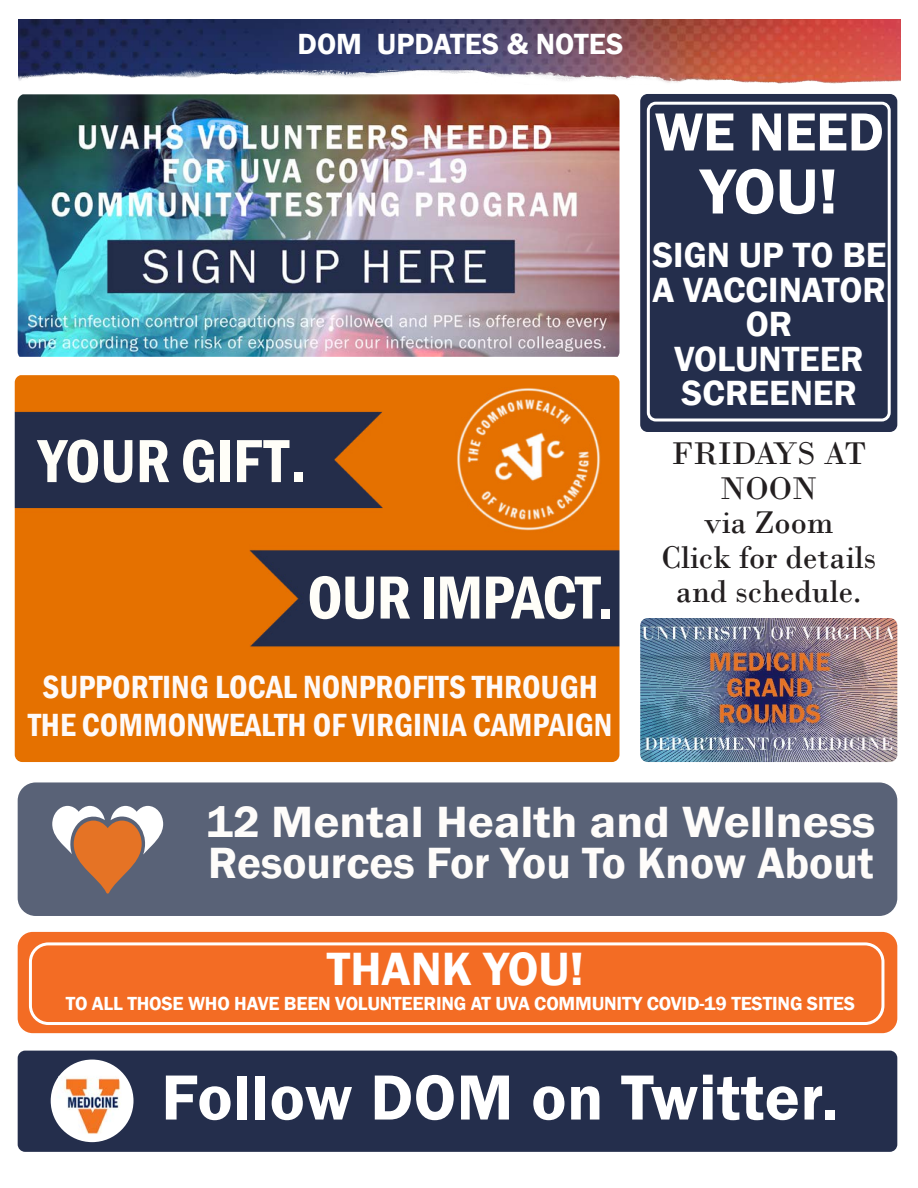
<style>
.page{position:relative;width:918px;height:1188px;background:#fff}
.page>*{position:absolute;margin:0;border:0;box-sizing:border-box;transform-origin:0 0}
.t1{font:600 66px "Franklin Gothic";letter-spacing:.01em;color:#fff}
.t2{font:600 condensed 63px "Franklin Gothic";letter-spacing:-.02em;color:#fffef8}
.t3{font:600 55.5px "Franklin Gothic";color:#fff}
.t4{font:600 48px "Franklin Gothic";color:#fff}
.t5{font:600 45px "Franklin Gothic";color:#fefcfa}
.t6{font:600 36px/34.5px "Franklin Gothic";color:#fff;text-align:center}
.t7{font:600 condensed 33px/37.5px "Franklin Gothic";color:#fefaf9;text-align:center}
.t8{font:33px/34.5px "Bodoni";color:#231f20;text-align:center}
.t9{font:600 30px "Franklin Gothic";color:#fff}
.t10{font:600 19.5px "Franklin Gothic";letter-spacing:-.01em;color:#fff}
</style>
<div class="page">
<img style="left:18px;top:19px;width:882px;height:65px">
<div style="left:640px;top:94px;width:257px;height:338px;background:#242e4c;border-radius:8px"></div>
<div style="left:647px;top:102px;width:244px;height:320px;border:3px solid #fff;border-radius:8px"></div>
<img style="left:640px;top:618px;width:257px;height:144px">
<img style="left:18px;top:94px;width:602px;height:263px">
<div style="left:18px;top:782px;width:879px;height:134px;background:#596277;border-radius:18px"></div>
<svg style="left:52px;top:806px;width:111px;height:88px"></svg>
<img style="left:15px;top:375px;width:605px;height:387px">
<div style="left:18px;top:932px;width:879px;height:101px;background:#f36c24;border-radius:15px"></div>
<div style="left:29px;top:942px;width:855px;height:83px;border:3px solid #fff;border-radius:18px"></div>
<div style="left:18px;top:1051px;width:879px;height:101px;background:#242e4c;border-radius:8px"></div>
<div style="left:51px;top:1060px;width:83px;height:82px;background:#fff;border-radius:50%"></div>
<img style="left:56px;top:1076px;width:66px;height:60px">
<p class="t9" style="left:298px;top:26px;width:327px">DOM UPDATES &amp; NOTES</p>
<p class="t2" style="left:39px;top:419px;width:269px">YOUR GIFT.</p>
<p class="t2" style="left:307px;top:555px;width:307px">OUR IMPACT.</p>
<p class="t7" style="left:28px;top:668px;width:586px">SUPPORTING LOCAL NONPROFITS THROUGH<br>THE COMMONWEALTH OF VIRGINIA CAMPAIGN</p>
<p class="t3" style="left:655px;top:98px;width:231px">WE NEED</p>
<p class="t1" style="left:701px;top:151px;width:139px">YOU!</p>
<p class="t6" style="left:652px;top:239px;width:235px">SIGN UP TO BE<br>A VACCINATOR<br>OR<br>VOLUNTEER<br>SCREENER</p>
<p class="t8" style="left:671px;top:437px;width:196px">FRIDAYS AT<br>NOON</p>
<p class="t8" style="left:704px;top:506px;width:131px">via Zoom</p>
<p class="t8" style="left:661px;top:540px;width:216px">Click for details and schedule.</p>
<p class="t5" style="left:206px;top:795px;width:671px">12 Mental Health and Wellness</p>
<p class="t5" style="left:208px;top:835px;width:667px">Resources For You To Know About</p>
<p class="t4" style="left:327px;top:939px;width:258px">THANK YOU!</p>
<p class="t10" style="left:66px;top:992px;width:791px">TO ALL THOSE WHO HAVE BEEN VOLUNTEERING AT UVA COMMUNITY COVID-19 TESTING SITES</p>
<p class="t1" style="left:161px;top:1057px;width:679px">Follow DOM on Twitter.</p>
</div>
